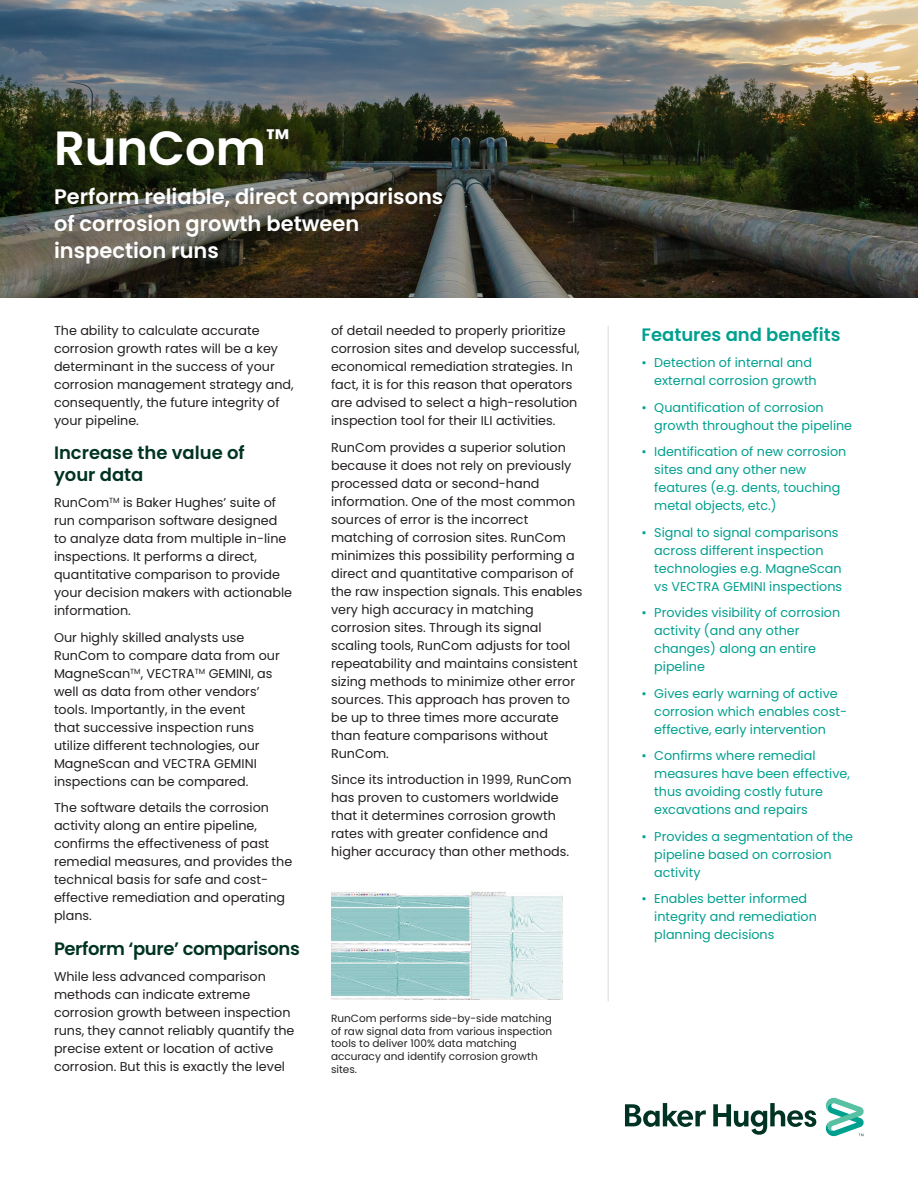
<style>
.page{position:relative;width:918px;height:1188px;background:#fff}
.page>*{position:absolute;margin:0;border:0;box-sizing:border-box;transform-origin:0 0}
._32pt-headline{font:600 48px "Poppins";color:#fff}
._15pt-body_subhead{font:600 21px/27px "Poppins";color:#fff}
._15pt-body_subhead-2{font:600 18px/21.6px "Poppins";color:#003323}
._15pt-body_subhead-3{font:600 18px "Poppins";letter-spacing:-.02em;color:#003323}
._15pt-body_subhead-4{font:600 18px "Poppins";color:#00a08f}
._8_5pt-body_text{font:12.75px/18px "Poppins";color:#231f20}
.t1{font:12.75px/18px "Poppins";color:#00a08f}
._7pt-caption{font:10.5px/12.8px "Poppins";color:#231f20}
</style>
<div class="page">
<img style="left:0;top:0;width:918px;height:298px">
<svg style="left:625px;top:1097px;width:239px;height:40px"></svg>
<hr style="left:608px;top:326px;width:1px;height:675px;background:#d9dadc">
<img style="left:331px;top:891px;width:232px;height:109px">
<p class="_32pt-headline" style="left:54px;top:120px;width:237px">RunCom<sup>™</sup></p>
<p class="_15pt-body_subhead" style="left:54px;top:184px;width:391px">Perform reliable, direct comparisons of corrosion growth between inspection runs</p>
<p class="_8_5pt-body_text" style="left:54px;top:322px;width:241px">The ability to calculate accurate corrosion growth rates will be a key determinant in the success of your corrosion management strategy and, consequently, the future integrity of your pipeline.</p>
<p class="_15pt-body_subhead-2" style="left:54px;top:442px;width:192px">Increase the value of your data</p>
<p class="_8_5pt-body_text" style="left:54px;top:494px;width:240px">RunCom<sup>TM</sup> is Baker Hughes’ suite of run comparison software designed to analyze data from multiple in-line inspections. It performs a direct, quantitative comparison to provide your decision makers with actionable information.</p>
<p class="_8_5pt-body_text" style="left:54px;top:629px;width:227px">Our highly skilled analysts use<br>RunCom to compare data from our<br>MagneScan<sup>TM</sup>, VECTRA<sup>TM</sup> GEMINI, as well as data from other vendors’ tools. Importantly, in the event<br>that successive inspection runs utilize different technologies, our<br>MagneScan and VECTRA GEMINI inspections can be compared.</p>
<p class="_8_5pt-body_text" style="left:54px;top:799px;width:240px">The software details the corrosion activity along an entire pipeline, confirms the effectiveness of past remedial measures, and provides the technical basis for safe and cost&shy;effective remediation and operating plans.</p>
<p class="_15pt-body_subhead-3" style="left:54px;top:938px;width:247px">Perform ‘pure’ comparisons</p>
<p class="_8_5pt-body_text" style="left:54px;top:968px;width:242px">While less advanced comparison methods can indicate extreme corrosion growth between inspection runs, they cannot reliably quantify the precise extent or location of active corrosion. But this is exactly the level</p>
<p class="_8_5pt-body_text" style="left:331px;top:322px;width:250px">of detail needed to properly prioritize corrosion sites and develop successful, economical remediation strategies. In fact, it is for this reason that operators are advised to select a high-resolution inspection tool for their ILI activities.</p>
<p class="_8_5pt-body_text" style="left:331px;top:438px;width:253px">RunCom provides a superior solution because it does not rely on previously processed data or second-hand information. One of the most common sources of error is the incorrect matching of corrosion sites. RunCom minimizes this possibility performing a direct and quantitative comparison of the raw inspection signals. This enables very high accuracy in matching corrosion sites. Through its signal scaling tools, RunCom adjusts for tool repeatability and maintains consistent sizing methods to minimize other error sources. This approach has proven to be up to three times more accurate than feature comparisons without RunCom.</p>
<p class="_8_5pt-body_text" style="left:331px;top:771px;width:242px">Since its introduction in 1999, RunCom has proven to customers worldwide that it determines corrosion growth rates with greater confidence and higher accuracy than other methods.</p>
<p class="_7pt-caption" style="left:331px;top:1012px;width:223px">RunCom performs side-by-side matching of raw signal data from various inspection tools to deliver 100% data matching accuracy and identify corrosion growth sites.</p>
<p class="_15pt-body_subhead-4" style="left:642px;top:324px;width:201px">Features and benefits</p>
<p class="t1" style="left:654px;top:354px;width:164px;text-indent:-13px">• Detection of internal and external corrosion growth</p>
<p class="t1" style="left:654px;top:398px;width:199px;text-indent:-13px">• Quantification of corrosion growth throughout the pipeline</p>
<p class="t1" style="left:654px;top:443px;width:194px;text-indent:-13px">• Identification of new corrosion sites and any other new features (e.g. dents, touching metal objects, etc.)</p>
<p class="t1" style="left:654px;top:523px;width:189px;text-indent:-13px">• Signal to signal comparisons across different inspection technologies e.g. MagneScan vs VECTRA GEMINI inspections</p>
<p class="t1" style="left:654px;top:604px;width:187px;text-indent:-13px">• Provides visibility of corrosion activity (and any other changes) along an entire pipeline</p>
<p class="t1" style="left:654px;top:684px;width:194px;text-indent:-13px">• Gives early warning of active corrosion which enables cost&shy;effective, early intervention</p>
<p class="t1" style="left:654px;top:747px;width:197px;text-indent:-13px">• Confirms where remedial measures have been effective, thus avoiding costly future excavations and repairs</p>
<p class="t1" style="left:654px;top:827px;width:200px;text-indent:-13px">• Provides a segmentation of the pipeline based on corrosion activity</p>
<p class="t1" style="left:654px;top:890px;width:164px;text-indent:-13px">• Enables better informed integrity and remediation planning decisions</p>
</div>
